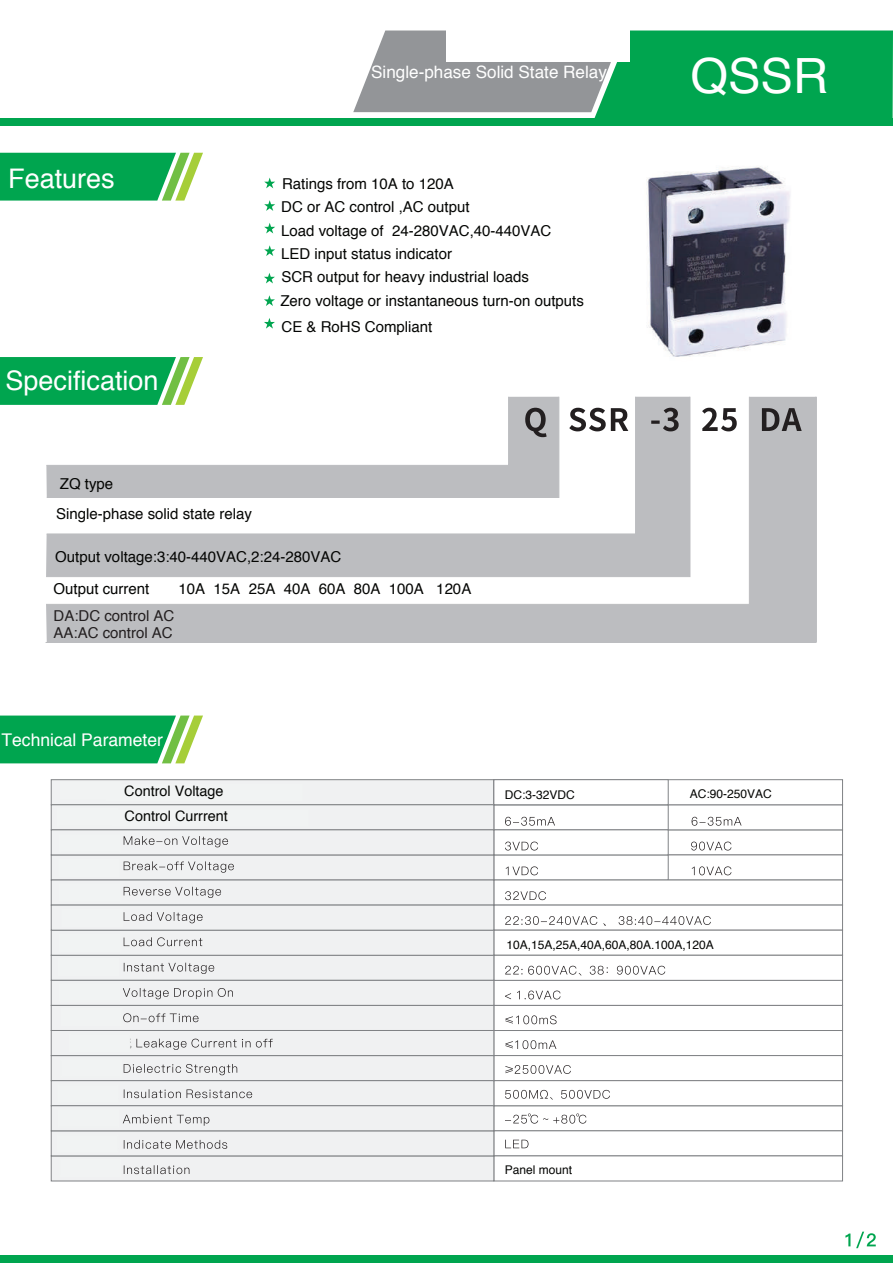
<style>
.page{position:relative;width:893px;height:1263px;background:#fff}
.page>*{position:absolute;margin:0;border:0;box-sizing:border-box;transform-origin:0 0}
.t1{font:48.6px "Helvetica";color:#fff}
.t2{font:27px "Helvetica";color:#fff}
.t3{font:17.55px "Helvetica";color:#fff}
.t4{font:17.1px "Helvetica";color:#fff}
.t5{font:15px/24.8px "Helvetica";color:#040503}
.t6{font:15px/16.5px "Helvetica";color:#231f20}
.t7{font:14.4px/24.9px "Helvetica";color:#040503}
.t8{font:12px "Helvetica";color:#040503}
</style>
<div class="page">
<svg style="left:353px;top:31px;width:540px;height:87px;background:#44a674"></svg>
<svg style="left:845px;top:1231px;width:31px;height:17px"></svg>
<div style="left:0;top:118px;width:893px;height:7px;background:#00a54f"></div>
<div style="left:0;top:1255px;width:893px;height:8px;background:#00a54f"></div>
<svg style="left:0;top:153px;width:203px;height:48px;background:#25b05e"></svg>
<svg style="left:0;top:715px;width:203px;height:48px;background:#25b05f"></svg>
<svg style="left:0;top:357px;width:203px;height:48px;background:#1fae5b"></svg>
<svg style="left:45px;top:396px;width:772px;height:247px"></svg>
<svg style="left:525px;top:408px;width:277px;height:29px"></svg>
<svg style="left:264px;top:178px;width:11px;height:10px"></svg>
<svg style="left:264px;top:200px;width:11px;height:56px"></svg>
<div style="left:493px;top:829px;width:350px;height:26px;background:#fff;border:1px solid #808285"></div>
<div style="left:493px;top:854px;width:350px;height:26px;background:#fff;border:1px solid #808285"></div>
<div style="left:493px;top:804px;width:350px;height:26px;background:#fff;border:1px solid #808285"></div>
<div style="left:493px;top:804px;width:176px;height:26px;background:#fff;border:1px solid #808285"></div>
<div style="left:493px;top:854px;width:176px;height:26px;background:#fff;border:1px solid #808285"></div>
<div style="left:493px;top:829px;width:176px;height:26px;background:#fff;border:1px solid #808285"></div>
<div style="left:51px;top:779px;width:443px;height:26px;background:#f0f1f2;border:1px solid #808285"></div>
<div style="left:493px;top:779px;width:350px;height:26px;background:#fff;border:1px solid #808285"></div>
<div style="left:493px;top:879px;width:350px;height:26px;background:#fff;border:1px solid #808285"></div>
<div style="left:493px;top:905px;width:350px;height:25px;background:#fff;border:1px solid #808285"></div>
<div style="left:493px;top:930px;width:350px;height:26px;background:#fff;border:1px solid #808285"></div>
<div style="left:493px;top:980px;width:350px;height:26px;background:#fff;border:1px solid #808285"></div>
<div style="left:493px;top:955px;width:350px;height:26px;background:#fff;border:1px solid #808285"></div>
<div style="left:493px;top:1005px;width:350px;height:26px;background:#fff;border:1px solid #808285"></div>
<div style="left:493px;top:1030px;width:350px;height:26px;background:#fff;border:1px solid #808285"></div>
<div style="left:493px;top:1055px;width:350px;height:26px;background:#fff;border:1px solid #808285"></div>
<div style="left:493px;top:1105px;width:350px;height:26px;background:#fff;border:1px solid #808285"></div>
<div style="left:493px;top:1080px;width:350px;height:26px;background:#fff;border:1px solid #808285"></div>
<div style="left:493px;top:1130px;width:350px;height:26px;background:#fff;border:1px solid #808285"></div>
<div style="left:493px;top:1155px;width:350px;height:26px;background:#fff;border:1px solid #808285"></div>
<div style="left:493px;top:779px;width:176px;height:26px;background:#fff;border:1px solid #808285"></div>
<svg style="left:505px;top:791px;width:299px;height:291px"></svg>
<svg style="left:505px;top:817px;width:236px;height:365px"></svg>
<div style="left:51px;top:804px;width:443px;height:26px;background:#f0f1f2;border:1px solid #808285"></div>
<div style="left:51px;top:854px;width:443px;height:26px;background:#f0f1f2;border:1px solid #808285"></div>
<div style="left:51px;top:829px;width:443px;height:26px;background:#f0f1f2;border:1px solid #808285"></div>
<div style="left:51px;top:955px;width:443px;height:26px;background:#f0f1f2"></div>
<div style="left:51px;top:930px;width:443px;height:26px;background:#f0f1f2;border:1px solid #808285"></div>
<div style="left:51px;top:879px;width:443px;height:26px;background:#f0f1f2;border:1px solid #808285"></div>
<div style="left:51px;top:905px;width:443px;height:25px;background:#f0f1f2;border:1px solid #808285"></div>
<div style="left:51px;top:980px;width:443px;height:26px;background:#f0f1f2;border:1px solid #808285"></div>
<div style="left:51px;top:1005px;width:443px;height:26px;background:#f0f1f2;border:1px solid #808285"></div>
<div style="left:51px;top:1055px;width:443px;height:26px;background:#f0f1f2"></div>
<div style="left:51px;top:1030px;width:443px;height:26px;background:#f0f1f2;border:1px solid #808285"></div>
<div style="left:51px;top:1155px;width:443px;height:26px;background:#f0f1f2;border:1px solid #808285"></div>
<div style="left:51px;top:1130px;width:443px;height:26px;background:#f0f1f2;border:1px solid #808285"></div>
<div style="left:51px;top:1080px;width:443px;height:26px;background:#f0f1f2;border:1px solid #808285"></div>
<div style="left:51px;top:1105px;width:443px;height:26px;background:#f0f1f2;border:1px solid #808285"></div>
<svg style="left:69px;top:803px;width:204px;height:272px"></svg>
<svg style="left:69px;top:1089px;width:183px;height:86px"></svg>
<div style="left:57px;top:808px;width:61px;height:18px;background:#f1f3f3"></div>
<div style="left:59px;top:834px;width:62px;height:19px;background:#f1f3f3"></div>
<div style="left:58px;top:859px;width:62px;height:18px;background:#f1f3f3"></div>
<div style="left:59px;top:883px;width:62px;height:19px;background:#f1f3f3"></div>
<div style="left:61px;top:909px;width:62px;height:18px;background:#f1f3f3"></div>
<div style="left:59px;top:933px;width:62px;height:19px;background:#f1f3f3"></div>
<div style="left:58px;top:958px;width:61px;height:18px;background:#f1f3f3"></div>
<div style="left:58px;top:983px;width:62px;height:19px;background:#f1f3f3"></div>
<div style="left:61px;top:1008px;width:62px;height:18px;background:#f1f3f3"></div>
<div style="left:60px;top:1059px;width:62px;height:19px;background:#f1f3f3"></div>
<div style="left:57px;top:1084px;width:62px;height:19px;background:#f1f3f3"></div>
<div style="left:58px;top:1109px;width:61px;height:19px;background:#f1f3f3"></div>
<div style="left:57px;top:1134px;width:61px;height:19px;background:#f1f3f3"></div>
<div style="left:59px;top:1158px;width:62px;height:19px;background:#f1f3f3"></div>
<div style="left:69px;top:1033px;width:62px;height:19px;background:#f1f3f3"></div>
<div style="left:501px;top:785px;width:102px;height:19px;background:#fff"></div>
<div style="left:687px;top:784px;width:120px;height:19px;background:#fff"></div>
<div style="left:504px;top:1160px;width:69px;height:18px;background:#fff"></div>
<div style="left:612px;top:1084px;width:35px;height:20px;background:#fff"></div>
<img style="left:646px;top:166px;width:144px;height:191px">
<svg style="left:264px;top:273px;width:11px;height:56px"></svg>
<div style="left:111px;top:809px;width:198px;height:18px;background:#f1f3f3"></div>
<div style="left:505px;top:932px;width:241px;height:19px;background:#fff"></div>
<div style="left:446px;top:29px;width:184px;height:33px;background:#fff"></div>
<h2 class="t2" style="left:8px;top:157px;width:108px">Features</h2>
<h2 class="t2" style="left:6px;top:360px;width:155px">Specification</h2>
<p class="t4" style="left:371px;top:59px;width:237px">Single-phase Solid State Relay</p>
<h1 class="t1" style="left:690px;top:38px;width:139px">QSSR</h1>
<p class="t5" style="left:282px;top:172px;width:173px">Ratings from 10A to 120A</p>
<p class="t5" style="left:281px;top:195px;width:272px;line-height:24px">DC or AC control ,AC output<br>Load voltage of 24-280VAC,40-440VAC</p>
<p class="t5" style="left:281px;top:241px;width:172px">LED input status indicator</p>
<p class="t5" style="left:280px;top:265px;width:305px">SCR output for heavy industrial loads<br>Zero voltage or instantaneous turn-on outputs<br>CE &amp; RoHS Compliant</p>
<p class="t5" style="left:56px;top:468px;width:197px;line-height:30.8px">ZQ type<br>Single-phase solid state relay</p>
<p class="t5" style="left:54px;top:541px;width:289px;line-height:32.4px">Output voltage:3:40-440VAC,2:24-280VAC<br>Output current</p>
<p class="t5" style="left:179px;top:577px;width:294px">10A 15A 25A 40A 60A 80A 100A 120A</p>
<p class="t6" style="left:54px;top:608px;width:122px">DA:DC control AC<br>AA:AC control AC</p>
<p class="t3" style="left:2px;top:727px;width:163px">Technical Parameter</p>
<p class="t7" style="left:124px;top:779px;width:105px">Control Voltage<br>Control Currrent</p>
<p class="t8" style="left:505px;top:785px;width:72px">DC:3-32VDC</p>
<p class="t8" style="left:690px;top:784px;width:84px">AC:90-250VAC</p>
<p class="t8" style="left:506px;top:936px;width:209px">10A,15A,25A,40A,60A,80A.100A,120A</p>
<p class="t8" style="left:505px;top:1160px;width:69px">Panel mount</p>
</div>
